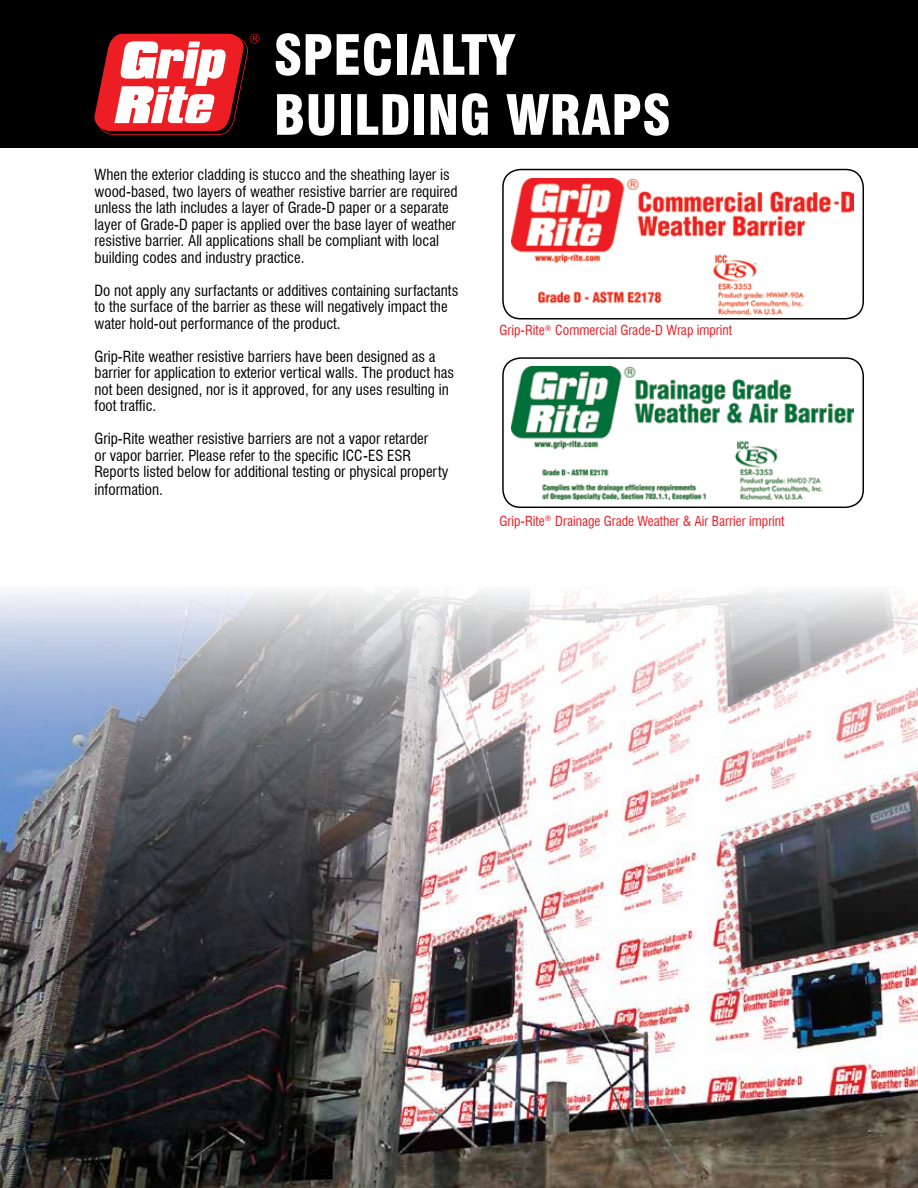
<style>
.page{position:relative;width:918px;height:1188px;background:#fff}
.page>*{position:absolute;margin:0;border:0;box-sizing:border-box;transform-origin:0 0}
.t1{font:900 condensed 54px/60px "Swiss 721 BT";letter-spacing:.005em;color:#fff}
.t2{font:condensed 15px/16.5px "Swiss 721 BT";color:#000}
.t3{font:condensed 13.5px "Swiss 721 BT";color:#ed1c24}
</style>
<div class="page">
<div style="left:0;top:0;width:918px;height:148px;background:#000"></div>
<svg style="left:94px;top:34px;width:166px;height:101px"></svg>
<img style="left:511px;top:367px;width:343px;height:133px">
<div style="left:502px;top:357px;width:362px;height:151px;border:1px solid #000;border-radius:18px"></div>
<img style="left:511px;top:178px;width:343px;height:137px">
<div style="left:502px;top:169px;width:362px;height:150px;border:1px solid #000;border-radius:18px"></div>
<img style="left:0;top:592px;width:918px;height:596px">
<h1 class="t1" style="left:274px;top:25px;width:398px">SPECIALTY<br>BUILDING WRAPS</h1>
<p class="t2" style="left:94px;top:166px;width:365px">When the exterior cladding is stucco and the sheathing layer is wood-based, two layers of weather resistive barrier are required unless the lath includes a layer of Grade-D paper or a separate layer of Grade-D paper is applied over the base layer of weather resistive barrier. All applications shall be compliant with local building codes and industry practice.</p>
<p class="t2" style="left:94px;top:282px;width:365px">Do not apply any surfactants or additives containing surfactants to the surface of the barrier as these will negatively impact the water hold-out performance of the product.</p>
<p class="t2" style="left:94px;top:348px;width:361px">Grip-Rite weather resistive barriers have been designed as a barrier for application to exterior vertical walls. The product has not been designed, nor is it approved, for any uses resulting in foot traffic.</p>
<p class="t2" style="left:94px;top:430px;width:355px">Grip-Rite weather resistive barriers are not a vapor retarder<br>or vapor barrier. Please refer to the specific ICC-ES ESR<br>Reports listed below for additional testing or physical property</p>
<p class="t2" style="left:94px;top:481px;width:70px">information.</p>
<p class="t3" style="left:500px;top:322px;width:234px">Grip-Rite<sup>®</sup> Commercial Grade-D Wrap imprint</p>
<p class="t3" style="left:500px;top:513px;width:287px">Grip-Rite<sup>®</sup> Drainage Grade Weather &amp; Air Barrier imprint</p>
</div>
